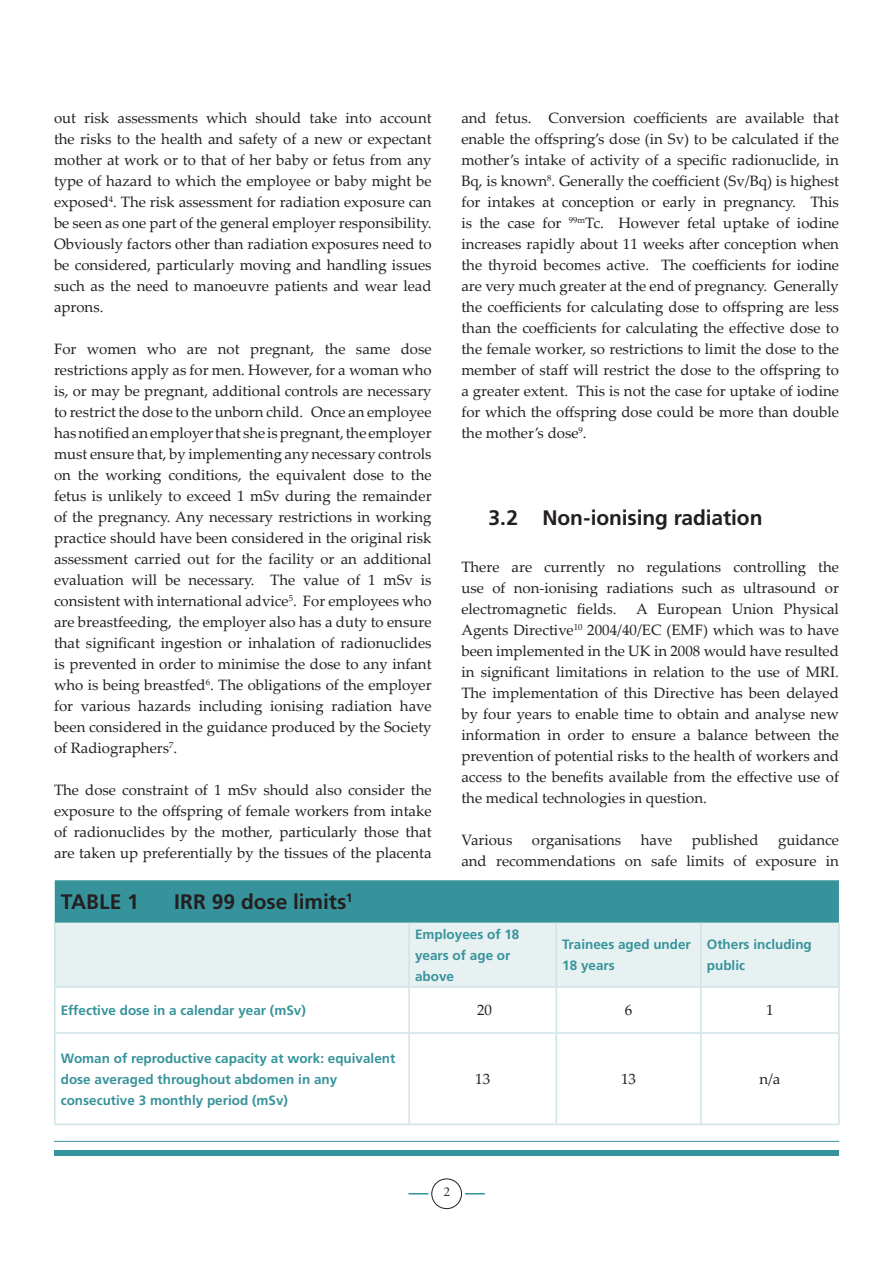
<style>
.page{position:relative;width:893px;height:1263px;background:#fff}
.page>*{position:absolute;margin:0;border:0;box-sizing:border-box;transform-origin:0 0}
.t1{font:700 21px "Frutiger LT";letter-spacing:-.005em;color:#231f20}
.t2{font:15px/21px "Palatino Linotype";color:#231f20;text-align:justify}
.t3{font:700 13.5px/21px "Frutiger LT";color:#37939b}
</style>
<div class="page">
<svg style="left:409px;top:1193px;width:19px;height:1px"></svg>
<svg style="left:465px;top:1193px;width:19px;height:1px"></svg>
<div style="left:431px;top:1178px;width:31px;height:31px;border:1px solid #231f20;border-radius:50%"></div>
<div style="left:54px;top:1150px;width:785px;height:6px;background:#37939b"></div>
<hr style="left:54px;top:1141px;width:785px;height:1px;background:#37939b">
<div style="left:55px;top:880px;width:784px;height:43px;background:#37939b"></div>
<div style="left:56px;top:923px;width:782px;height:63px;background:#e7f1f2"></div>
<hr style="left:54px;top:923px;width:2px;height:63px;background:#cfe3e6">
<hr style="left:408px;top:923px;width:2px;height:63px;background:#cfe3e6">
<hr style="left:556px;top:923px;width:1px;height:63px;background:#cfe3e6">
<hr style="left:700px;top:923px;width:2px;height:63px;background:#cfe3e6">
<hr style="left:838px;top:923px;width:2px;height:63px;background:#cfe3e6">
<hr style="left:54px;top:986px;width:355px;height:2px;background:#cfe3e6">
<hr style="left:54px;top:988px;width:2px;height:44px;background:#cfe3e6">
<hr style="left:409px;top:986px;width:147px;height:2px;background:#cfe3e6">
<hr style="left:408px;top:988px;width:2px;height:44px;background:#cfe3e6">
<hr style="left:556px;top:986px;width:145px;height:2px;background:#cfe3e6">
<hr style="left:556px;top:988px;width:1px;height:44px;background:#cfe3e6">
<hr style="left:701px;top:986px;width:139px;height:2px;background:#cfe3e6">
<hr style="left:700px;top:988px;width:2px;height:44px;background:#cfe3e6">
<hr style="left:838px;top:988px;width:2px;height:44px;background:#cfe3e6">
<hr style="left:54px;top:1032px;width:355px;height:2px;background:#cfe3e6">
<hr style="left:54px;top:1034px;width:2px;height:89px;background:#cfe3e6">
<hr style="left:409px;top:1032px;width:147px;height:2px;background:#cfe3e6">
<hr style="left:408px;top:1034px;width:2px;height:89px;background:#cfe3e6">
<hr style="left:556px;top:1032px;width:145px;height:2px;background:#cfe3e6">
<hr style="left:556px;top:1034px;width:1px;height:89px;background:#cfe3e6">
<hr style="left:701px;top:1032px;width:139px;height:2px;background:#cfe3e6">
<hr style="left:700px;top:1034px;width:2px;height:89px;background:#cfe3e6">
<hr style="left:838px;top:1034px;width:2px;height:89px;background:#cfe3e6">
<hr style="left:54px;top:1123px;width:355px;height:2px;background:#cfe3e6">
<hr style="left:409px;top:1123px;width:147px;height:2px;background:#cfe3e6">
<hr style="left:556px;top:1123px;width:145px;height:2px;background:#cfe3e6">
<hr style="left:701px;top:1123px;width:139px;height:2px;background:#cfe3e6">
<p class="t2" style="left:54px;top:107px;width:379px">out risk assessments which should take into account the risks to the health and safety of a new or expectant mother at work or to that of her baby or fetus from any type of hazard to which the employee or baby might be exposed<sup>4</sup>. The risk assessment for radiation exposure can be seen as one part of the general employer responsibility.<br>Obviously factors other than radiation exposures need to be considered, particularly moving and handling issues such as the need to manoeuvre patients and wear lead aprons.</p>
<p class="t2" style="left:54px;top:338px;width:379px">For women who are not pregnant, the same dose restrictions apply as for men. However, for a woman who is, or may be pregnant, additional controls are necessary to restrict the dose to the unborn child. Once an employee has notified an employer that she is pregnant, the employer must ensure that, by implementing any necessary controls on the working conditions, the equivalent dose to the fetus is unlikely to exceed 1 mSv during the remainder of the pregnancy. Any necessary restrictions in working practice should have been considered in the original risk assessment carried out for the facility or an additional evaluation will be necessary. The value of 1 mSv is consistent with international advice<sup>5</sup>. For employees who are breastfeeding, the employer also has a duty to ensure that significant ingestion or inhalation of radionuclides is prevented in order to minimise the dose to any infant who is being breastfed<sup>6</sup>. The obligations of the employer for various hazards including ionising radiation have been considered in the guidance produced by the Society of Radiographers<sup>7</sup>.</p>
<p class="t2" style="left:54px;top:779px;width:379px">The dose constraint of 1 mSv should also consider the exposure to the offspring of female workers from intake of radionuclides by the mother, particularly those that are taken up preferentially by the tissues of the placenta</p>
<h1 class="t1" style="left:61px;top:890px;width:80px">TABLE 1</h1>
<h1 class="t1" style="left:174px;top:890px;width:180px">IRR 99 dose limits<sup>1</sup></h1>
<p class="t2" style="left:461px;top:107px;width:379px">and fetus. Conversion coefficients are available that enable the offspring’s dose (in Sv) to be calculated if the mother’s intake of activity of a specific radionuclide, in Bq, is known<sup>8</sup>. Generally the coefficient (Sv/Bq) is highest for intakes at conception or early in pregnancy. This is the case for <sup>99m</sup>Tc. However fetal uptake of iodine increases rapidly about 11 weeks after conception when the thyroid becomes active. The coefficients for iodine are very much greater at the end of pregnancy. Generally the coefficients for calculating dose to offspring are less than the coefficients for calculating the effective dose to the female worker, so restrictions to limit the dose to the member of staff will restrict the dose to the offspring to a greater extent. This is not the case for uptake of iodine for which the offspring dose could be more than double the mother’s dose<sup>9</sup>.</p>
<h1 class="t1" style="left:488px;top:505px;width:276px">3.2 Non-ionising radiation</h1>
<p class="t2" style="left:461px;top:555px;width:379px">There are currently no regulations controlling the use of non-ionising radiations such as ultrasound or electromagnetic fields.</p>
<p class="t2" style="left:461px;top:597px;width:379px;text-indent:175px">A European Union Physical Agents Directive<sup>10</sup> 2004/40/EC (EMF) which was to have been implemented in the UK in 2008 would have resulted in significant limitations in relation to the use of MRI.<br>The implementation of this Directive has been delayed by four years to enable time to obtain and analyse new information in order to ensure a balance between the prevention of potential risks to the health of workers and access to the benefits available from the effective use of the medical technologies in question.</p>
<p class="t2" style="left:461px;top:828px;width:53px">Various</p>
<p class="t2" style="left:532px;top:828px;width:91px">organisations</p>
<p class="t2" style="left:641px;top:828px;width:33px">have</p>
<p class="t2" style="left:692px;top:828px;width:68px">published</p>
<p class="t2" style="left:461px;top:828px;width:379px;text-align:right">guidance<br>and recommendations on safe limits of exposure in</p>
<p class="t3" style="left:415px;top:924px;width:106px">Employees of 18 years of age or above</p>
<p class="t3" style="left:562px;top:934px;width:130px">Trainees aged under<br>18 years</p>
<p class="t3" style="left:707px;top:934px;width:107px">Others including public</p>
<p class="t3" style="left:61px;top:1000px;width:247px">Effective dose in a calendar year (mSv)</p>
<p class="t2" style="left:477px;top:999px;width:16px">20</p>
<p class="t2" style="left:625px;top:999px;width:9px">6</p>
<p class="t2" style="left:766px;top:999px;width:9px">1</p>
<p class="t3" style="left:61px;top:1047px;width:336px">Woman of reproductive capacity at work: equivalent dose averaged throughout abdomen in any consecutive 3 monthly period (mSv)</p>
<p class="t2" style="left:475px;top:1068px;width:16px">13</p>
<p class="t2" style="left:621px;top:1068px;width:16px">13</p>
<p class="t2" style="left:759px;top:1068px;width:23px">n/a</p>
</div>
